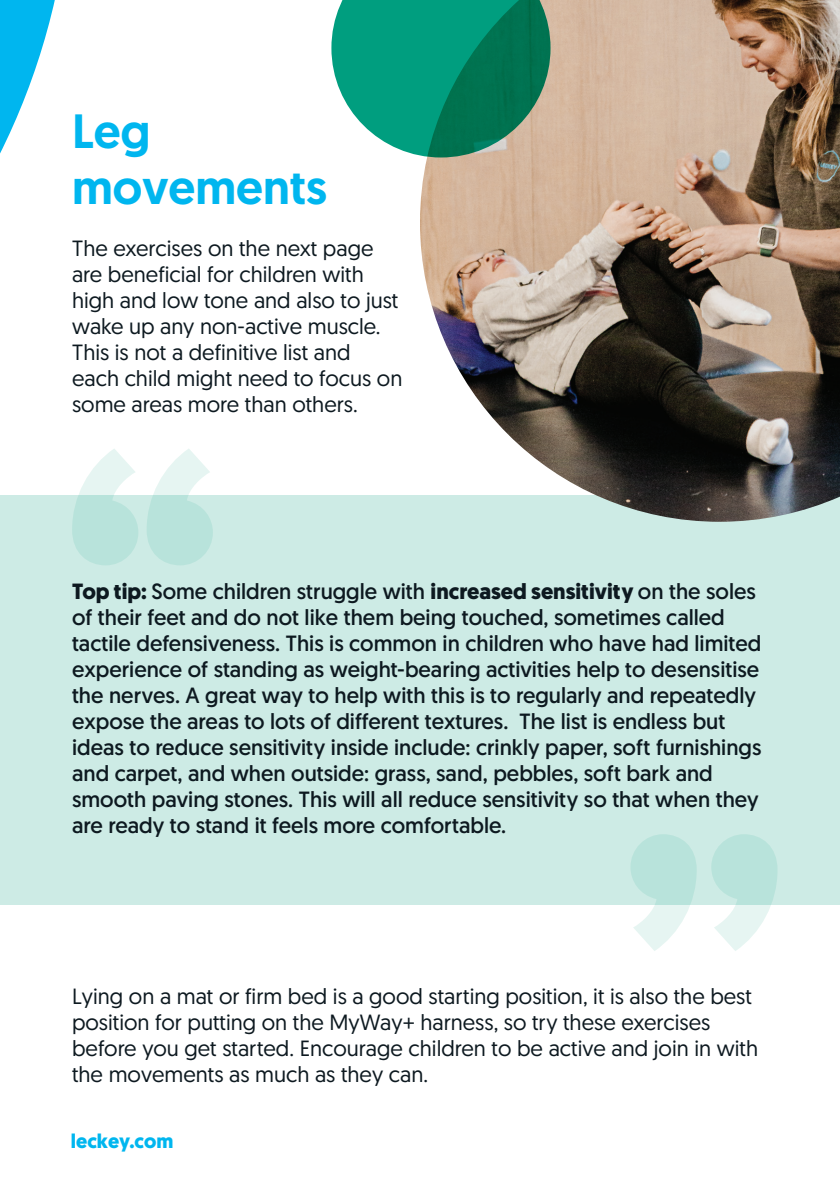
<style>
.page{position:relative;width:840px;height:1191px;background:#fff}
.page>*{position:absolute;margin:0;border:0;box-sizing:border-box;transform-origin:0 0}
.t1{font:500 48px "Geomanist";color:#00b6ef}
.t2{font:22px/26px "Geomanist";color:#0d1920}
.t3{font:22px/26px "Geomanist";color:#0d1920}
.t4{font:700 20px "Geomanist";color:#00b6ef}
.s1{font-weight:700}
</style>
<div class="page">
<div style="left:0;top:495px;width:839px;height:409px;background:#cdebe5"></div>
<img style="left:420px;top:0;width:419px;height:522px">
<svg style="left:331px;top:0;width:219px;height:157px;background:#24997c"></svg>
<svg style="left:0;top:0;width:213px;height:565px"></svg>
<svg style="left:630px;top:834px;width:147px;height:117px"></svg>
<p class="t1" style="left:72px;top:99px;width:80px">Leg</p>
<p class="t1" style="left:72px;top:155px;width:256px">movements</p>
<p class="t3" style="left:72px;top:235px;width:332px">The exercises on the next page are beneficial for children with high and low tone and also to just wake up any non-active muscle.<br>This is not a definitive list and each child might need to focus on some areas more than others.</p>
<p class="t2" style="left:72px;top:577px;width:690px"><span class="s1">Top tip:</span> Some children struggle with <span class="s1">increased sensitivity</span> on the soles of their feet and do not like them being touched, sometimes called tactile defensiveness. This is common in children who have had limited experience of standing as weight-bearing activities help to desensitise the nerves. A great way to help with this is to regularly and repeatedly expose the areas to lots of different textures. The list is endless but ideas to reduce sensitivity inside include: crinkly paper, soft furnishings and carpet, and when outside: grass, sand, pebbles, soft bark and smooth paving stones. This will all reduce sensitivity so that when they are ready to stand it feels more comfortable.</p>
<p class="t3" style="left:72px;top:982px;width:687px">Lying on a mat or firm bed is a good starting position, it is also the best position for putting on the MyWay+ harness, so try these exercises before you get started. Encourage children to be active and join in with the movements as much as they can.</p>
<p class="t4" style="left:71px;top:1128px;width:104px">leckey.com</p>
</div>
